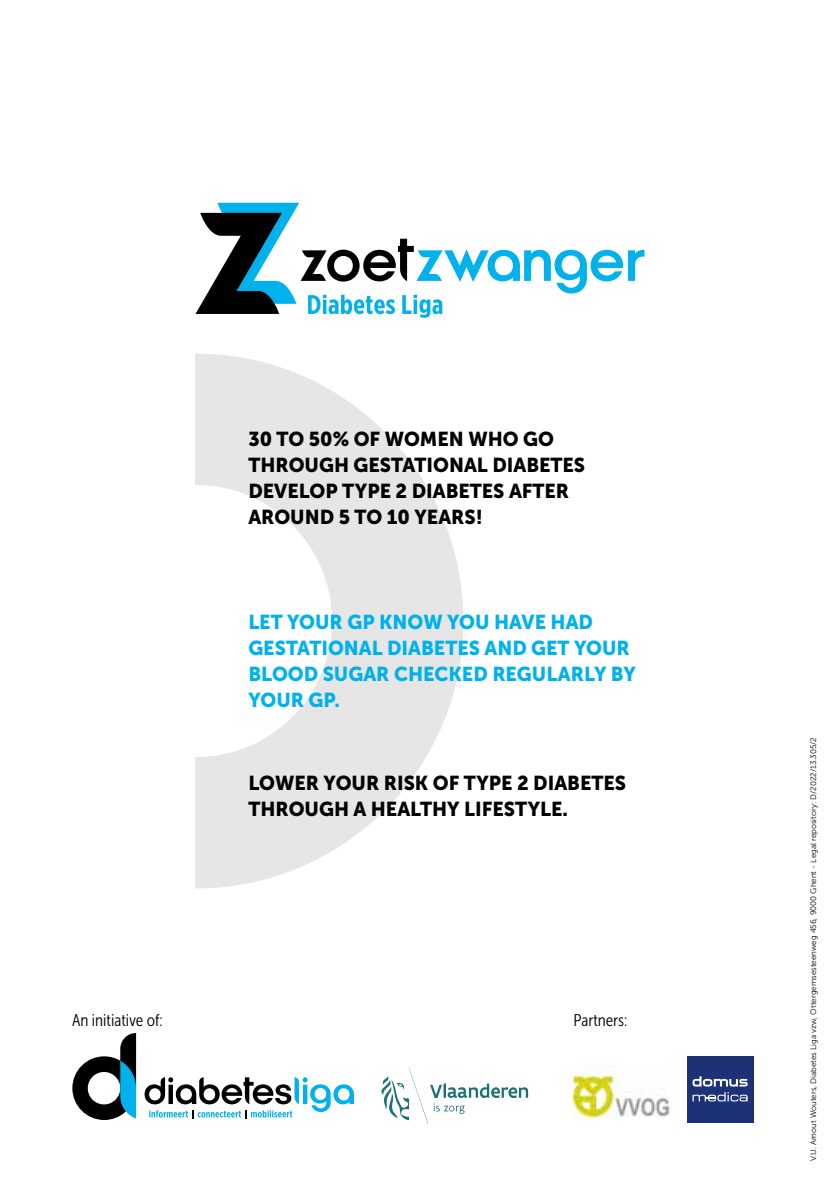
<style>
.page{position:relative;width:840px;height:1191px;background:#fff}
.page>*{position:absolute;margin:0;border:0;box-sizing:border-box;transform-origin:0 0}
.t1{font:20px/26px "Museo Sans 900";color:#000}
.t2{font:20px/26px "Museo Sans 900";color:#00b1eb}
.t3{font:17px "Museo Sans Cond 300";color:#000}
.t4{font:8px "Museo Sans 300";color:#000}
</style>
<div class="page">
<svg style="left:195px;top:354px;width:268px;height:534px;fill:#e6e6e6"></svg>
<div style="left:686px;top:1056px;width:67px;height:67px;background:#1d3176"></div>
<svg style="left:692px;top:1076px;width:55px;height:10px"></svg>
<svg style="left:692px;top:1092px;width:55px;height:9px"></svg>
<svg style="left:381px;top:1067px;width:147px;height:56px"></svg>
<svg style="left:72px;top:1033px;width:64px;height:87px"></svg>
<svg style="left:144px;top:1077px;width:210px;height:41px"></svg>
<svg style="left:195px;top:203px;width:449px;height:115px"></svg>
<img style="left:573px;top:1065px;width:97px;height:52px">
<p class="t1" style="left:248px;top:426px;width:338px">30 TO 50% OF WOMEN WHO GO<br>THROUGH GESTATIONAL DIABETES<br>DEVELOP TYPE 2 DIABETES AFTER<br>AROUND 5 TO 10 YEARS!</p>
<p class="t2" style="left:248px;top:609px;width:389px">LET YOUR GP KNOW YOU HAVE HAD<br>GESTATIONAL DIABETES AND GET YOUR<br>BLOOD SUGAR CHECKED REGULARLY BY<br>YOUR GP.</p>
<p class="t1" style="left:248px;top:770px;width:379px">LOWER YOUR RISK OF TYPE 2 DIABETES<br>THROUGH A HEALTHY LIFESTYLE.</p>
<p class="t3" style="left:72px;top:1010px;width:92px">An initiative of:</p>
<p class="t3" style="left:573px;top:1010px;width:55px">Partners:</p>
<p class="t4" style="left:808px;top:1161px;width:425px;rotate:-90deg">V.U. Arnout Wouters, Diabetes Liga vzw, Ottergemsesteenweg 456, 9000 Ghent - Legal repository: D/2022/13.305/2</p>
</div>
